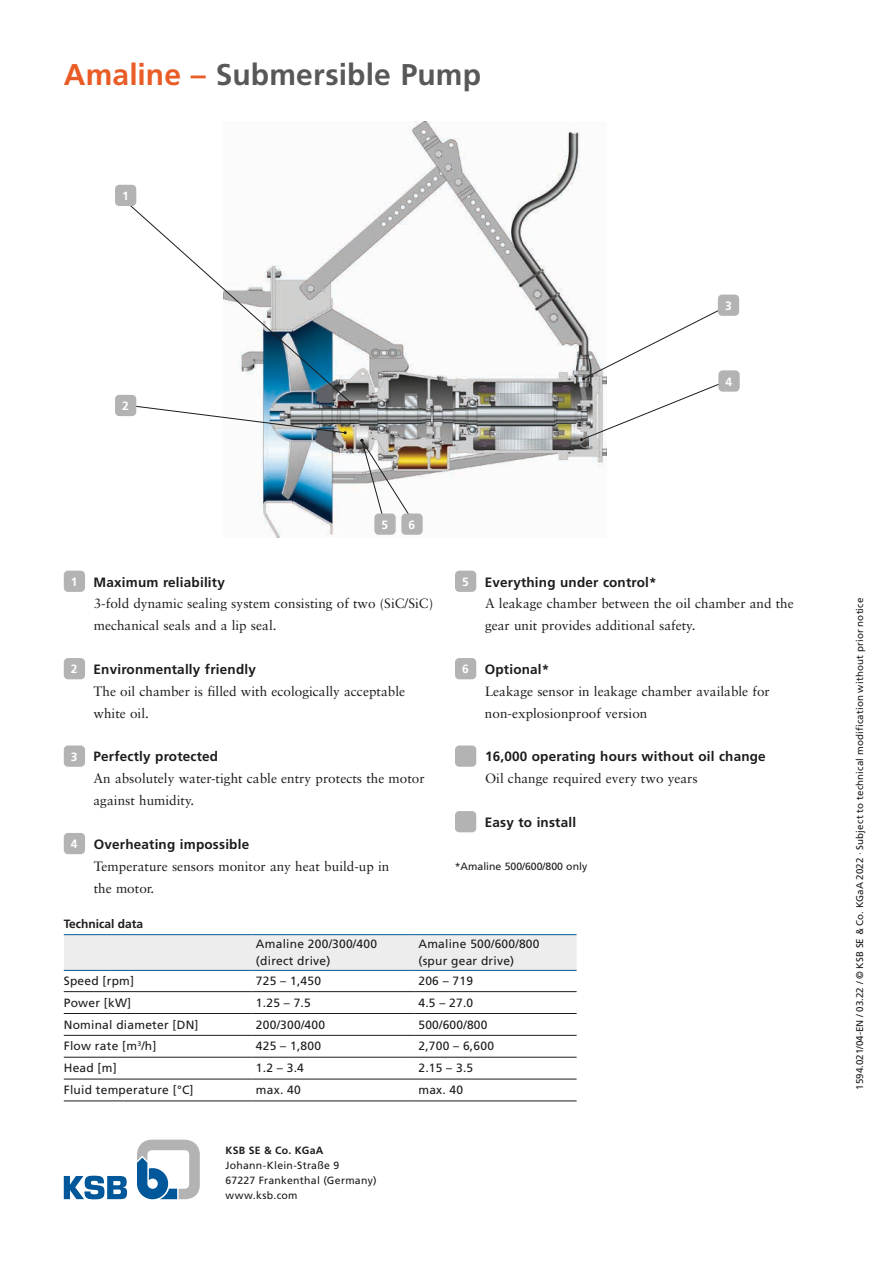
<style>
.page{position:relative;width:893px;height:1263px;background:#fff}
.page>*{position:absolute;margin:0;border:0;box-sizing:border-box;transform-origin:0 0}
.t1{font:700 30px "Frutiger LT Pro";letter-spacing:.005em;color:#585857}
.t2{font:13.5px/21.9px "Sabon LT Std";color:#1c1c1b}
.t3{font:700 13.5px "Frutiger LT Pro";letter-spacing:.015em;color:#1c1c1b}
.t4{font:12px/16.5px "Frutiger LT Pro";letter-spacing:.02em;color:#1c1c1b}
.t5{font:700 12px "Frutiger LT Pro";color:#1c1c1b}
.t6{font:700 12px "Frutiger LT Pro";color:#fff}
.t7{font:10.5px/15px "Frutiger LT Pro";letter-spacing:.025em;color:#1c1c1b}
.t8{font:10.5px "Frutiger LT Pro";color:#1c1c1b}
.t9{font:700 10.5px "Frutiger LT Pro";letter-spacing:.03em;color:#1c1c1b}
.t10{font:9.75px "Frutiger LT Pro";letter-spacing:.015em;color:#1c1c1b}
.s1{color:#ea5c26}
.s2{font-size:12px;color:#fff}
</style>
<div class="page">
<svg style="left:137px;top:1139px;width:63px;height:60px"></svg>
<svg style="left:64px;top:1175px;width:63px;height:24px"></svg>
<div style="left:64px;top:571px;width:21px;height:21px;background:#b4b3b3;border-radius:4px"></div>
<div style="left:64px;top:658px;width:21px;height:21px;background:#b4b3b3;border-radius:4px"></div>
<div style="left:64px;top:745px;width:21px;height:22px;background:#b4b3b3;border-radius:4px"></div>
<div style="left:64px;top:833px;width:21px;height:21px;background:#b4b3b3;border-radius:4px"></div>
<div style="left:64px;top:935px;width:188px;height:35px;background:#ededee"></div>
<div style="left:252px;top:935px;width:325px;height:35px;background:#ededee"></div>
<hr style="left:64px;top:991px;width:188px;height:1px;background:#1c1c1b">
<hr style="left:64px;top:1013px;width:188px;height:1px;background:#1c1c1b">
<hr style="left:64px;top:1035px;width:188px;height:1px;background:#1c1c1b">
<hr style="left:64px;top:1057px;width:188px;height:1px;background:#1c1c1b">
<hr style="left:64px;top:1079px;width:188px;height:1px;background:#1c1c1b">
<hr style="left:252px;top:991px;width:162px;height:1px;background:#1c1c1b">
<hr style="left:414px;top:991px;width:163px;height:1px;background:#1c1c1b">
<hr style="left:252px;top:1013px;width:162px;height:1px;background:#1c1c1b">
<hr style="left:414px;top:1013px;width:163px;height:1px;background:#1c1c1b">
<hr style="left:252px;top:1035px;width:162px;height:1px;background:#1c1c1b">
<hr style="left:414px;top:1035px;width:163px;height:1px;background:#1c1c1b">
<hr style="left:252px;top:1057px;width:162px;height:1px;background:#1c1c1b">
<hr style="left:414px;top:1057px;width:163px;height:1px;background:#1c1c1b">
<hr style="left:252px;top:1079px;width:162px;height:1px;background:#1c1c1b">
<hr style="left:414px;top:1079px;width:163px;height:1px;background:#1c1c1b">
<hr style="left:64px;top:1101px;width:188px;height:1px;background:#1c1c1b">
<hr style="left:252px;top:1101px;width:162px;height:1px;background:#1c1c1b">
<hr style="left:414px;top:1101px;width:163px;height:1px;background:#1c1c1b">
<hr style="left:64px;top:934px;width:188px;height:1px;background:#00589a">
<hr style="left:64px;top:970px;width:188px;height:1px;background:#00589a">
<hr style="left:252px;top:934px;width:162px;height:1px;background:#00589a">
<hr style="left:414px;top:934px;width:163px;height:1px;background:#00589a">
<hr style="left:252px;top:970px;width:162px;height:1px;background:#00589a">
<hr style="left:414px;top:970px;width:163px;height:1px;background:#00589a">
<img style="left:257px;top:122px;width:349px;height:415px">
<svg style="left:123px;top:199px;width:230px;height:204px"></svg>
<div style="left:115px;top:185px;width:21px;height:21px;background:#b4b3b3;border-radius:4px"></div>
<img style="left:134px;top:403px;width:220px;height:31px">
<div style="left:115px;top:395px;width:21px;height:21px;background:#b4b3b3;border-radius:4px"></div>
<div style="left:718px;top:370px;width:22px;height:22px;background:#b4b3b3;border-radius:4px"></div>
<svg style="left:580px;top:304px;width:149px;height:137px"></svg>
<div style="left:401px;top:513px;width:22px;height:22px;background:#b4b3b3;border-radius:4px"></div>
<div style="left:455px;top:571px;width:21px;height:21px;background:#b4b3b3;border-radius:4px"></div>
<div style="left:455px;top:658px;width:21px;height:21px;background:#b4b3b3;border-radius:4px"></div>
<div style="left:455px;top:745px;width:21px;height:22px;background:#b4b3b3;border-radius:4px"></div>
<div style="left:455px;top:811px;width:21px;height:21px;background:#b4b3b3;border-radius:4px"></div>
<div style="left:718px;top:295px;width:21px;height:21px;background:#b4b3b3;border-radius:4px"></div>
<svg style="left:360px;top:439px;width:54px;height:87px"></svg>
<div style="left:374px;top:513px;width:22px;height:22px;background:#b4b3b3;border-radius:4px"></div>
<h1 class="t1" style="left:64px;top:57px;width:419px"><span class="s1">Amaline –</span> Submersible Pump</h1>
<p class="t6" style="left:122px;top:189px;width:8px">1</p>
<p class="t6" style="left:122px;top:399px;width:8px">2</p>
<p class="t6" style="left:382px;top:517px;width:8px">5</p>
<p class="t6" style="left:409px;top:517px;width:8px">6</p>
<p class="t6" style="left:725px;top:298px;width:8px">3</p>
<p class="t6" style="left:726px;top:374px;width:8px">4</p>
<p class="t3" style="left:71px;top:574px;width:155px"><span class="s2">1</span> Maximum reliability</p>
<p class="t2" style="left:94px;top:593px;width:341px">3-fold dynamic sealing system consisting of two (SiC/SiC) mechanical seals and a lip seal.</p>
<p class="t3" style="left:71px;top:661px;width:186px"><span class="s2">2</span> Environmentally friendly</p>
<p class="t2" style="left:94px;top:680px;width:313px">The oil chamber is filled with ecologically acceptable white oil.</p>
<p class="t3" style="left:71px;top:749px;width:149px"><span class="s2">3</span> Perfectly protected</p>
<p class="t2" style="left:94px;top:767px;width:333px">An absolutely water-tight cable entry protects the motor against humidity.</p>
<p class="t3" style="left:71px;top:836px;width:180px"><span class="s2">4</span> Overheating impossible</p>
<p class="t2" style="left:94px;top:855px;width:297px">Temperature sensors monitor any heat build-up in the motor.</p>
<p class="t5" style="left:64px;top:917px;width:81px">Technical data</p>
<p class="t4" style="left:256px;top:936px;width:123px">Amaline 200/300/400 (direct drive)</p>
<p class="t4" style="left:418px;top:936px;width:123px">Amaline 500/600/800 (spur gear drive)</p>
<p class="t4" style="left:64px;top:973px;width:72px">Speed [rpm]</p>
<p class="t4" style="left:256px;top:973px;width:67px">725 – 1,450</p>
<p class="t4" style="left:418px;top:973px;width:56px">206 – 719</p>
<p class="t4" style="left:64px;top:994px;width:69px">Power [kW]</p>
<p class="t4" style="left:256px;top:994px;width:56px">1.25 – 7.5</p>
<p class="t4" style="left:418px;top:994px;width:56px">4.5 – 27.0</p>
<p class="t4" style="left:64px;top:1016px;width:136px">Nominal diameter [DN]</p>
<p class="t4" style="left:256px;top:1016px;width:71px">200/300/400</p>
<p class="t4" style="left:418px;top:1016px;width:71px">500/600/800</p>
<p class="t4" style="left:64px;top:1038px;width:94px">Flow rate [m<sup>3</sup>/h]</p>
<p class="t4" style="left:256px;top:1038px;width:67px">425 – 1,800</p>
<p class="t4" style="left:418px;top:1038px;width:77px">2,700 – 6,600</p>
<p class="t4" style="left:64px;top:1060px;width:55px">Head [m]</p>
<p class="t4" style="left:256px;top:1060px;width:49px">1.2 – 3.4</p>
<p class="t4" style="left:418px;top:1060px;width:56px">2.15 – 3.5</p>
<p class="t4" style="left:64px;top:1082px;width:131px">Fluid temperature [°C]</p>
<p class="t4" style="left:256px;top:1082px;width:46px">max. 40</p>
<p class="t4" style="left:418px;top:1082px;width:46px">max. 40</p>
<p class="t3" style="left:462px;top:574px;width:196px"><span class="s2">5</span> Everything under control*</p>
<p class="t2" style="left:485px;top:593px;width:310px">A leakage chamber between the oil chamber and the gear unit provides additional safety.</p>
<p class="t3" style="left:462px;top:661px;width:89px"><span class="s2">6</span> Optional*</p>
<p class="t2" style="left:485px;top:680px;width:286px">Leakage sensor in leakage chamber available for non-explosionproof version</p>
<p class="t3" style="left:485px;top:749px;width:282px">16,000 operating hours without oil change</p>
<p class="t2" style="left:485px;top:767px;width:214px">Oil change required every two years</p>
<p class="t3" style="left:485px;top:814px;width:93px">Easy to install</p>
<p class="t8" style="left:455px;top:860px;width:134px">*Amaline 500/600/800 only</p>
<p class="t9" style="left:225px;top:1144px;width:100px">KSB SE &amp; Co. KGaA</p>
<p class="t7" style="left:225px;top:1157px;width:153px">Johann-Klein-Straße 9<br>67227 Frankenthal (Germany) www.ksb.com</p>
<p class="t10" style="left:854px;top:1090px;width:493px;rotate:-90deg">1594.021/04-EN / 03.22 / © KSB SE &amp; Co. KGaA 2022 · Subject to technical modification without prior notice</p>
</div>
